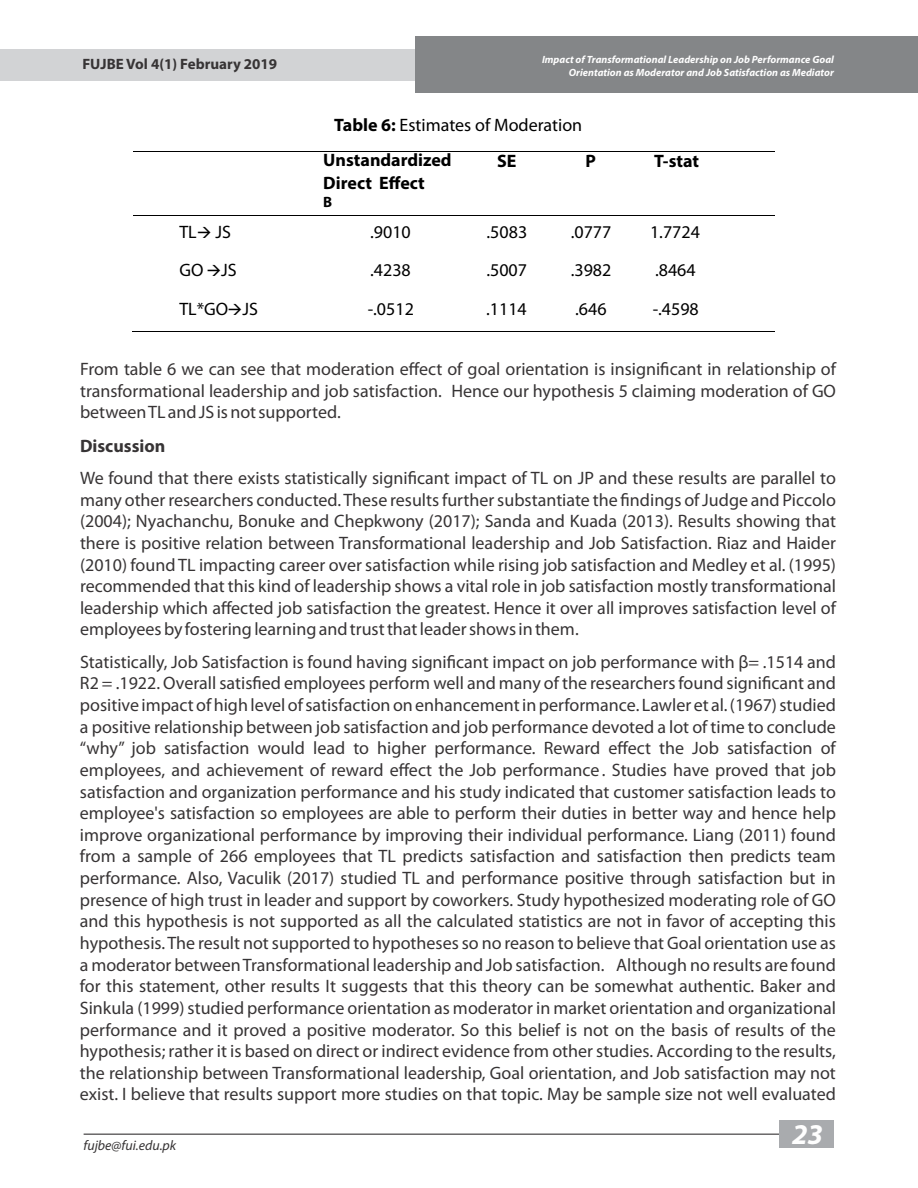
<style>
.page{position:relative;width:918px;height:1188px;background:#fff}
.page>*{position:absolute;margin:0;border:0;box-sizing:border-box;transform-origin:0 0}
.t1{font:italic 700 28.8px "Myriad Pro";color:#fefefe}
.t2{font:18px/21.6px "Myriad Pro";color:#373435;text-align:justify}
.t3{font:18px/38.2px "Myriad Pro";color:#000}
.t4{font:700 18px/35.1px "Myriad Pro";color:#000}
.t5{font:700 18px "Myriad Pro";color:#373435}
.t6{font:700 15px "Myriad Pro";color:#373435}
.t7{font:700 15px "Myriad Pro";color:#000}
.t8{font:italic 13.95px "Myriad Pro";color:#373435}
.t9{font:italic 700 10.5px/13px "Myriad Pro";color:#fefefe;text-align:right}
.s1{font-weight:400}
</style>
<div class="page">
<hr style="left:133px;top:151px;width:144px;height:1px;background:#000">
<hr style="left:277px;top:151px;width:154px;height:1px;background:#000">
<hr style="left:432px;top:151px;width:95px;height:1px;background:#000">
<hr style="left:528px;top:151px;width:96px;height:1px;background:#000">
<hr style="left:625px;top:151px;width:150px;height:1px;background:#000">
<hr style="left:133px;top:215px;width:144px;height:1px;background:#000">
<hr style="left:277px;top:215px;width:154px;height:1px;background:#000">
<hr style="left:432px;top:215px;width:95px;height:1px;background:#000">
<hr style="left:528px;top:215px;width:96px;height:1px;background:#000">
<hr style="left:625px;top:215px;width:150px;height:1px;background:#000">
<hr style="left:132px;top:331px;width:145px;height:1px;background:#000">
<hr style="left:276px;top:331px;width:155px;height:1px;background:#000">
<hr style="left:430px;top:331px;width:97px;height:1px;background:#000">
<hr style="left:527px;top:331px;width:97px;height:1px;background:#000">
<hr style="left:624px;top:331px;width:151px;height:1px;background:#000">
<div style="left:0;top:49px;width:555px;height:31px;background:#d2d3d5"></div>
<div style="left:416px;top:36px;width:502px;height:57px;background:#848688"></div>
<hr style="left:84px;top:1134px;width:750px;height:1px;background:#373435">
<div style="left:780px;top:1121px;width:54px;height:27px;background:#a9abae"></div>
<p class="t6" style="left:82px;top:58px;width:196px">FUJBE Vol 4(1) February 2019</p>
<p class="t9" style="left:542px;top:54px;width:293px">Impact of Transformational Leadership on Job Performance Goal<br>Orientation as Moderator and Job Satisfaction as Mediator</p>
<p class="t4" style="left:323px;top:109px;width:261px;text-indent:11px">Table 6: <span class="s1">Estimates of Moderation<br></span>Unstandardized</p>
<p class="t4" style="left:323px;top:167px;width:103px">Direct Effect</p>
<p class="t7" style="left:323px;top:195px;width:11px">Β</p>
<p class="t4" style="left:497px;top:145px;width:21px">SE</p>
<p class="t4" style="left:586px;top:145px;width:12px">P</p>
<p class="t4" style="left:654px;top:145px;width:46px">T-stat</p>
<p class="t3" style="left:179px;top:214px;width:80px">TL→ JS<br>GO →JS<br>TL*GO →JS</p>
<p class="t3" style="left:368px;top:214px;width:48px">.9010 .4238 -.0512</p>
<p class="t3" style="left:486px;top:214px;width:43px;text-align:justify">.5083 .5007 .1114</p>
<p class="t3" style="left:571px;top:214px;width:42px;text-align:justify">.0777 .3982 .646</p>
<p class="t3" style="left:650px;top:214px;width:51px">1.7724 .8464 -.4598</p>
<p class="t2" style="left:80px;top:360px;width:758px">From table 6 we can see that moderation effect of goal orientation is insignificant in relationship of transformational leadership and job satisfaction. Hence our hypothesis 5 claiming moderation of GO between TL and JS is not supported.</p>
<p class="t5" style="left:80px;top:438px;width:87px">Discussion</p>
<p class="t2" style="left:80px;top:469px;width:758px">We found that there exists statistically significant impact of TL on JP and these results are parallel to many other researchers conducted. These results further substantiate the findings of Judge and Piccolo (2004); Nyachanchu, Bonuke and Chepkwony (2017); Sanda and Kuada (2013). Results showing that there is positive relation between Transformational leadership and Job Satisfaction. Riaz and Haider (2010) found TL impacting career over satisfaction while rising job satisfaction and Medley et al. (1995) recommended that this kind of leadership shows a vital role in job satisfaction mostly transformational leadership which affected job satisfaction the greatest. Hence it over all improves satisfaction level of employees by fostering learning and trust that leader shows in them.</p>
<p class="t2" style="left:80px;top:652px;width:758px">Statistically, Job Satisfaction is found having significant impact on job performance with β= .1514 and R2 = .1922. Overall satisfied employees perform well and many of the researchers found significant and positive impact of high level of satisfaction on enhancement in performance. Lawler et al. (1967) studied a positive relationship between job satisfaction and job performance devoted a lot of time to conclude “why” job satisfaction would lead to higher performance. Reward effect the Job satisfaction of employees, and achievement of reward effect the Job performance . Studies have proved that job satisfaction and organization performance and his study indicated that customer satisfaction leads to employee's satisfaction so employees are able to perform their duties in better way and hence help improve organizational performance by improving their individual performance. Liang (2011) found from a sample of 266 employees that TL predicts satisfaction and satisfaction then predicts team performance. Also, Vaculik (2017) studied TL and performance positive through satisfaction but in presence of high trust in leader and support by coworkers. Study hypothesized moderating role of GO and this hypothesis is not supported as all the calculated statistics are not in favor of accepting this hypothesis. The result not supported to hypotheses so no reason to believe that Goal orientation use as a moderator between Transformational leadership and Job satisfaction. Although no results are found for this statement, other results It suggests that this theory can be somewhat authentic. Baker and Sinkula (1999) studied performance orientation as moderator in market orientation and organizational performance and it proved a positive moderator. So this belief is not on the basis of results of the hypothesis; rather it is based on direct or indirect evidence from other studies. According to the results, the relationship between Transformational leadership, Goal orientation, and Job satisfaction may not exist. I believe that results support more studies on that topic. May be sample size not well evaluated</p>
<p class="t8" style="left:83px;top:1140px;width:94px">fujbe@fui.edu.pk</p>
<h1 class="t1" style="left:792px;top:1122px;width:33px">23</h1>
</div>
